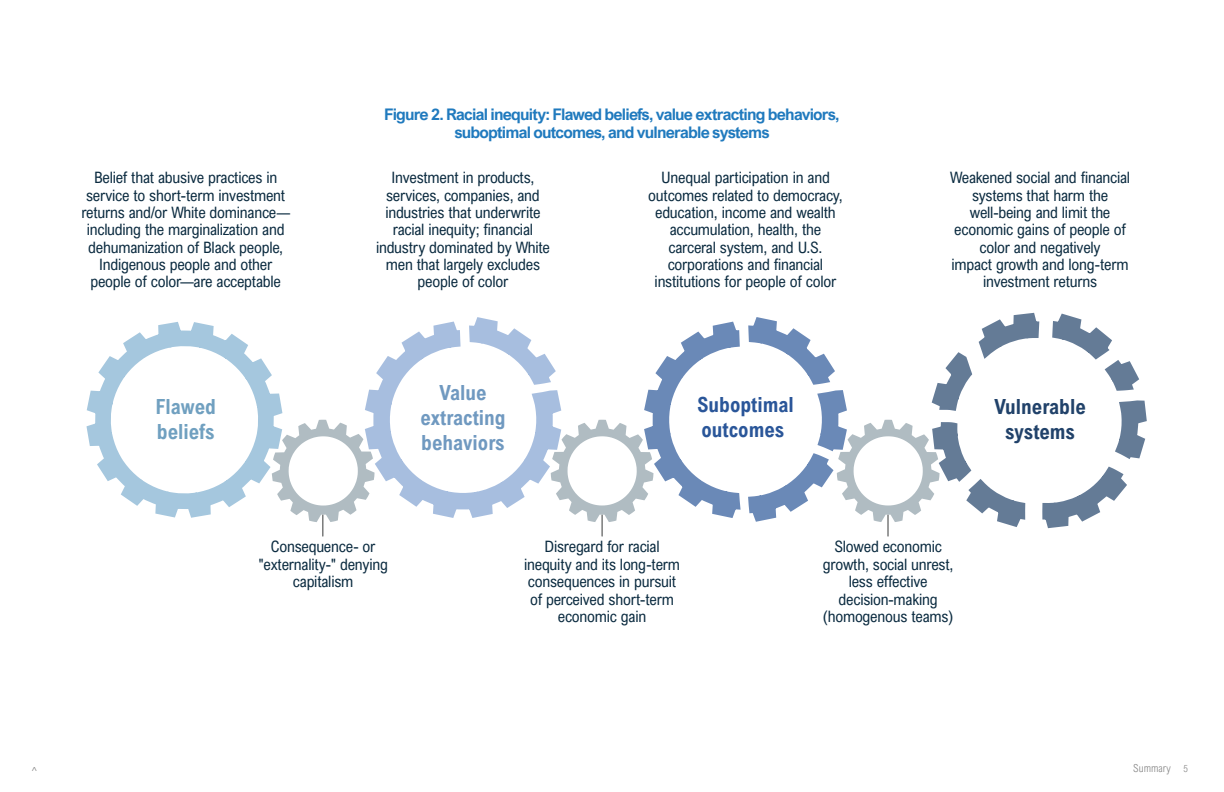
<style>
.page{position:relative;width:1224px;height:792px;background:#fff}
.page>*{position:absolute;margin:0;border:0;box-sizing:border-box;transform-origin:0 0}
.t1{font:700 20.9px/25px "Arial Nova Cond";color:rgb(50 109 165/.7);text-align:center}
.t2{font:700 20.9px/25px "Arial Nova Cond";color:#2a5699}
.t3{font:700 20.9px/25px "Arial Nova Cond";color:#21426a;text-align:center}
.t4{font:700 20.9px/25px "Arial Nova Cond";color:#70a0c0}
.t5{font:700 16px/18px "Arial Nova";letter-spacing:-.05em;color:#207abe;text-align:center}
.t6{font:15.7px/17.4px "Arial Nova Cond";letter-spacing:-.015em;color:#0b2b40;text-align:center}
.t7{font:12px "Proxima Soft";color:#838383}
.t8{font:300 11px "Arial Nova Cond";letter-spacing:.005em;color:#838383}
.s1{font-size:10px}
</style>
<div class="page">
<hr style="left:322px;top:515px;width:2px;height:21px;background:#737474">
<hr style="left:887px;top:515px;width:2px;height:21px;background:#737474">
<svg style="left:748px;top:313px;width:399px;height:215px"></svg>
<hr style="left:601px;top:515px;width:2px;height:21px;background:#737474">
<svg style="left:90px;top:317px;width:651px;height:205px"></svg>
<p class="t5" style="left:384px;top:105px;width:457px">Figure 2. Racial inequity: Flawed beliefs, value extracting behaviors, suboptimal outcomes, and vulnerable systems</p>
<p class="t6" style="left:81px;top:169px;width:210px">Belief that abusive practices in service to short-term investment returns and/or White dominance— including the marginalization and dehumanization of Black people,<br>Indigenous people and other people of color—are acceptable</p>
<p class="t6" style="left:950px;top:169px;width:182px">Weakened social and financial systems that harm the well-being and limit the economic gains of people of color and negatively<br>impact growth and long-term investment returns</p>
<p class="t6" style="left:376px;top:169px;width:175px">Investment in products, services, companies, and industries that underwrite racial inequity; financial industry dominated by White men that largely excludes people of color</p>
<p class="t6" style="left:648px;top:169px;width:196px">Unequal participation in and outcomes related to democracy, education, income and wealth accumulation, health, the carceral system, and U.S. corporations and financial institutions for people of color</p>
<h1 class="t4" style="left:155px;top:393px;width:62px">Flawed beliefs</h1>
<h1 class="t1" style="left:420px;top:379px;width:87px">Value extracting behaviors</h1>
<h1 class="t2" style="left:697px;top:392px;width:98px">Suboptimal outcomes</h1>
<p class="t6" style="left:258px;top:538px;width:131px">Consequence- or "externality-" denying capitalism</p>
<p class="t6" style="left:823px;top:538px;width:132px">Slowed economic growth, social unrest, less effective decision-making (homogenous teams)</p>
<p class="t6" style="left:524px;top:538px;width:157px">Disregard for racial inequity and its long-term consequences in pursuit of perceived short-term economic gain</p>
<h1 class="t3" style="left:994px;top:393px;width:93px">Vulnerable systems</h1>
<p class="t7" style="left:32px;top:762px;width:7px">^</p>
<p class="t8" style="left:1133px;top:761px;width:56px">Summary <span class="s1">5</span></p>
</div>
